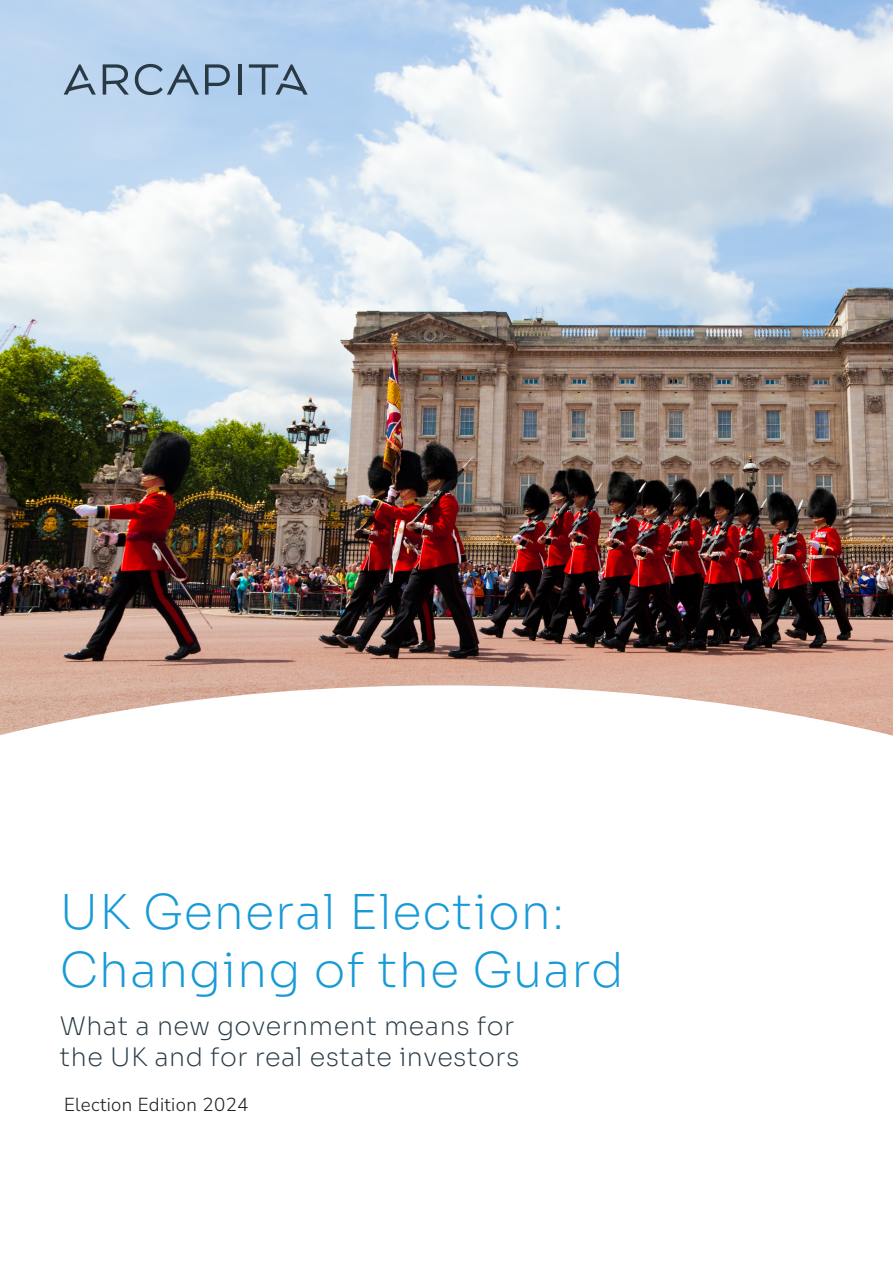
<style>
.page{position:relative;width:893px;height:1263px;background:#fff}
.page>*{position:absolute;margin:0;border:0;box-sizing:border-box;transform-origin:0 0}
.t1{font:200 48px/57.6px "Sora";letter-spacing:.02em;color:#179ad7}
.t2{font:200 25.5px/30.6px "Sora";letter-spacing:.02em;color:#293a45}
.t3{font:200 18.75px "Nunito Sans 12 pt";letter-spacing:.02em;color:#231f20}
</style>
<div class="page">
<img style="left:0;top:0;width:893px;height:685px">
<svg style="left:0;top:685px;width:893px;height:51px"></svg>
<svg style="left:205px;top:64px;width:25px;height:31px"></svg>
<svg style="left:103px;top:64px;width:26px;height:31px"></svg>
<hr style="left:238px;top:64px;width:4px;height:31px;background:#293a45">
<svg style="left:135px;top:64px;width:64px;height:31px;background:#93acc6"></svg>
<svg style="left:64px;top:64px;width:32px;height:31px"></svg>
<svg style="left:249px;top:64px;width:59px;height:31px;background:#8ea9c4"></svg>
<p class="t1" style="left:60px;top:879px;width:566px">UK General Election:<br>Changing of the Guard</p>
<p class="t2" style="left:60px;top:1008px;width:461px">What a new government means for the UK and for real estate investors</p>
<p class="t3" style="left:64px;top:1091px;width:186px">Election Edition 2024</p>
</div>
